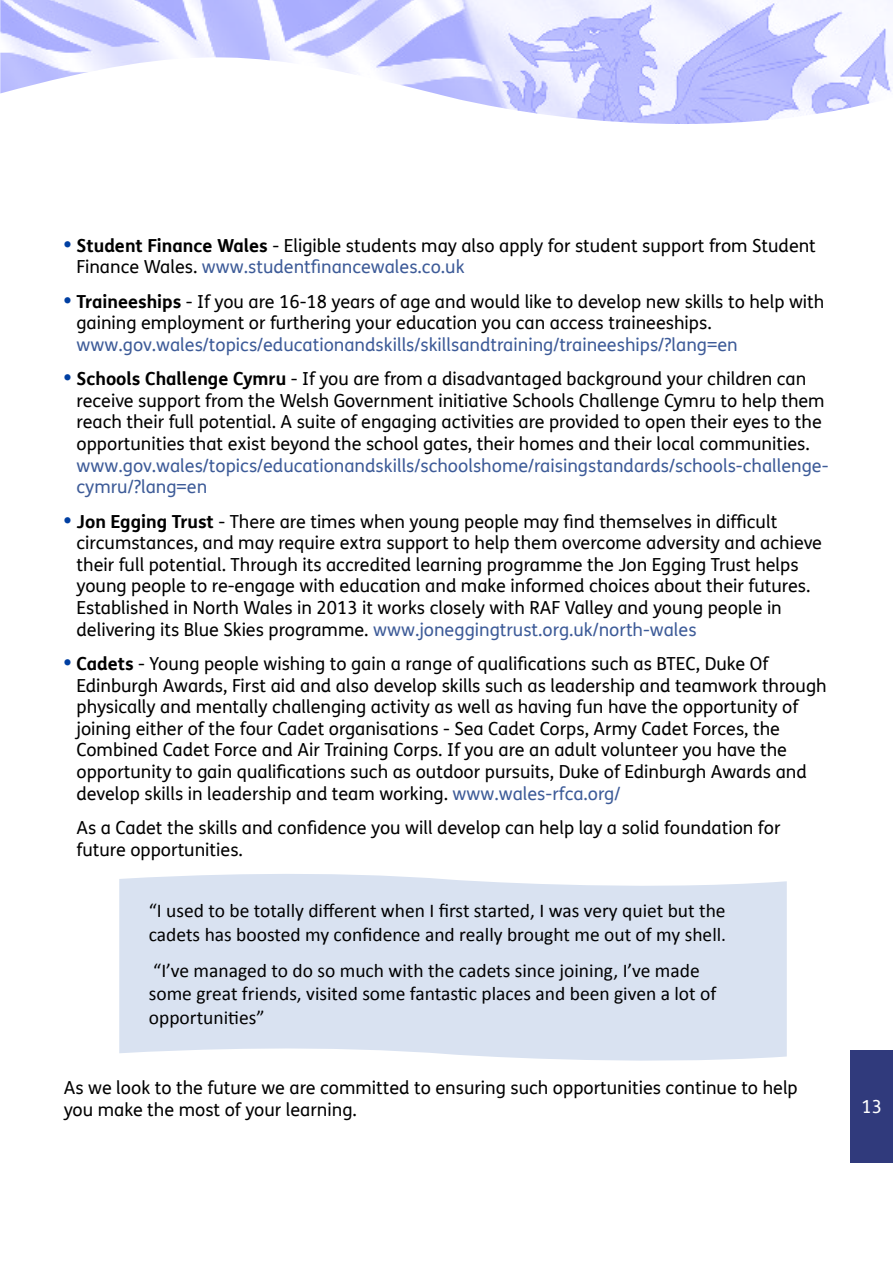
<style>
.page{position:relative;width:893px;height:1263px;background:#fff}
.page>*{position:absolute;margin:0;border:0;box-sizing:border-box;transform-origin:0 0}
.t1{font:19.5px/23.4px "Calibri";color:#000}
.Body_text{font:18px/21.6px "FS Me";color:#000}
.indented_body{font:18px/21.6px "FS Me";color:#000}
.indented_body-2{font:18px "FS Me";color:#3d5b98}
.t2{font:18px "FS Me";color:#fff}
.s1{font-weight:800;font-size:21px;color:#003fa2}
.s2{font-weight:700}
.s3{color:#3d5b98}
</style>
<div class="page">
<div style="left:850px;top:1050px;width:43px;height:113px;background:#303a7c"></div>
<img style="left:0;top:0;width:893px;height:124px">
<div style="left:119px;top:874px;width:668px;height:187px;background:#d9e2f1"></div>
<p class="Body_text" style="left:77px;top:234px;width:741px;text-indent:-13px"><span class="s1">•</span> <span class="s2">Student Finance Wales</span> - Eligible students may also apply for student support from Student<br>Finance Wales. <span class="s3">www.studentfinancewales.co.uk</span></p>
<p class="Body_text" style="left:77px;top:290px;width:749px;text-indent:-13px"><span class="s1">•</span> <span class="s2">Traineeships</span> - If you are 16-18 years of age and would like to develop new skills to help with gaining employment or furthering your education you can access traineeships.</p>
<p class="indented_body-2" style="left:77px;top:332px;width:663px">www.gov.wales/topics/educationandskills/skillsandtraining/traineeships/?lang=en</p>
<p class="Body_text" style="left:77px;top:368px;width:753px;text-indent:-13px"><span class="s1">•</span> <span class="s2">Schools Challenge Cymru</span> - If you are from a disadvantaged background your children can receive support from the Welsh Government initiative Schools Challenge Cymru to help them reach their full potential. A suite of engaging activities are provided to open their eyes to the opportunities that exist beyond the school gates, their homes and their local communities. <span class="s3">www.gov.wales/topics/educationandskills/schoolshome/raisingstandards/schools-challenge&shy;cymru/?lang=en</span></p>
<p class="Body_text" style="left:77px;top:510px;width:747px;text-indent:-13px"><span class="s1">•</span> <span class="s2">Jon Egging Trust</span> - There are times when young people may find themselves in difficult circumstances, and may require extra support to help them overcome adversity and achieve their full potential. Through its accredited learning programme the Jon Egging Trust helps young people to re-engage with education and make informed choices about their futures.<br>Established in North Wales in 2013 it works closely with RAF Valley and young people in delivering its Blue Skies programme. <span class="s3">www.joneggingtrust.org.uk/north-wales</span></p>
<p class="Body_text" style="left:77px;top:652px;width:752px;text-indent:-13px"><span class="s1">•</span> <span class="s2">Cadets</span> - Young people wishing to gain a range of qualifications such as BTEC, Duke Of Edinburgh Awards, First aid and also develop skills such as leadership and teamwork through physically and mentally challenging activity as well as having fun have the opportunity of joining either of the four Cadet organisations - Sea Cadet Corps, Army Cadet Forces, the Combined Cadet Force and Air Training Corps. If you are an adult volunteer you have the opportunity to gain qualifications such as outdoor pursuits, Duke of Edinburgh Awards and develop skills in leadership and team working. <span class="s3">www.wales-rfca.org/</span></p>
<p class="indented_body" style="left:77px;top:816px;width:705px">As a Cadet the skills and confidence you will develop can help lay a solid foundation for future opportunities.</p>
<p class="t1" style="left:149px;top:899px;width:579px">“I used to be totally different when I first started, I was very quiet but the cadets has boosted my confidence and really brought me out of my shell.</p>
<p class="t1" style="left:149px;top:959px;width:569px">“I’ve managed to do so much with the cadets since joining, I’ve made some great friends, visited some fantastic places and been given a lot of opportunities”</p>
<p class="Body_text" style="left:64px;top:1076px;width:735px">As we look to the future we are committed to ensuring such opportunities continue to help you make the most of your learning.</p>
<p class="t2" style="left:861px;top:1095px;width:22px">13</p>
</div>
